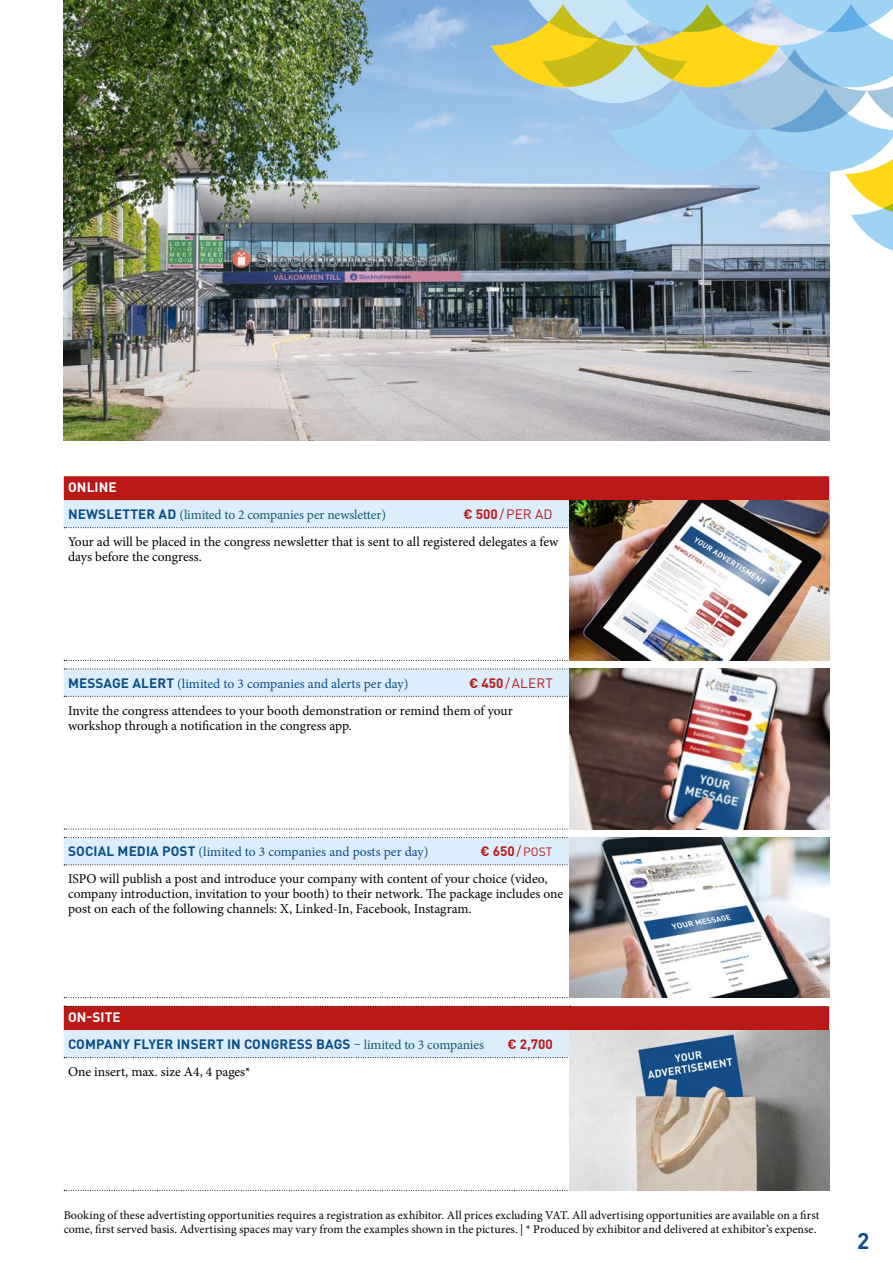
<style>
.page{position:relative;width:893px;height:1263px;background:#fff}
.page>*{position:absolute;margin:0;border:0;box-sizing:border-box;transform-origin:0 0}
.t1{font:700 22.5px "DIN Pro";color:#0d4d87}
.t2{font:13.5px/15px "Minion Pro";color:#000}
.t3{font:13.5px "Minion Pro";color:#0d4d87}
.t4{font:700 13.5px/27.2px "DIN Pro";letter-spacing:.01em;color:#0d4d87}
.t5{font:13.5px "Minion Pro";letter-spacing:-.01em;color:#175874}
.t6{font:13.5px "DIN Pro";letter-spacing:.01em;color:#bb1818}
.t7{font:700 13.5px "DIN Pro";color:#bb1818}
.t8{font:700 13.5px "DIN Pro";letter-spacing:.01em;color:#fff}
.t9{font:12px/14.4px "Minion Pro";letter-spacing:.005em;color:#000}
.s1{font-family:"DIN Pro";font-weight:700;color:#0d4d87}
.s2{font-weight:700}
.s3{font-family:"DIN Pro";font-weight:700}
.s4{font-weight:400}
.s5{font-weight:400;font-size:12px}
.s6{color:#fff}
.s7{font-family:"Minion Pro";font-weight:400}
.s8{font-family:"Minion Pro";font-weight:400;color:#175874}
</style>
<div class="page">
<img style="left:64px;top:0;width:765px;height:441px">
<svg style="left:491px;top:256px;width:339px;height:44px;background:#4b5862"></svg>
<svg style="left:491px;top:0;width:402px;height:256px;background:#adc4c3"></svg>
<svg style="left:64px;top:476px;width:765px;height:554px;fill:#bb1818"></svg>
<svg style="left:64px;top:500px;width:506px;height:557px"></svg>
<svg style="left:64px;top:1057px;width:506px;height:1px"></svg>
<svg style="left:64px;top:669px;width:506px;height:1px"></svg>
<svg style="left:64px;top:1006px;width:506px;height:1px"></svg>
<svg style="left:64px;top:527px;width:506px;height:1px"></svg>
<svg style="left:64px;top:660px;width:506px;height:1px"></svg>
<svg style="left:64px;top:696px;width:506px;height:1px"></svg>
<svg style="left:64px;top:829px;width:506px;height:1px"></svg>
<svg style="left:64px;top:997px;width:506px;height:1px"></svg>
<svg style="left:64px;top:1190px;width:506px;height:1px"></svg>
<svg style="left:64px;top:837px;width:506px;height:1px"></svg>
<svg style="left:64px;top:864px;width:506px;height:1px"></svg>
<img style="left:570px;top:500px;width:259px;height:160px">
<img style="left:570px;top:669px;width:259px;height:160px">
<img style="left:570px;top:837px;width:259px;height:161px">
<img style="left:570px;top:1030px;width:259px;height:160px">
<p class="t8" style="left:68px;top:478px;width:50px">ONLINE</p>
<p class="t5" style="left:68px;top:506px;width:319px"><span class="s1">NEWSLETTER AD</span> (limited to 2 companies per newsletter)</p>
<p class="t6" style="left:463px;top:505px;width:91px"><span class="s2">€ 500</span>/PER AD</p>
<p class="t2" style="left:68px;top:534px;width:492px">Your ad will be placed in the congress newsletter that is sent to all registered delegates a few days before the congress.</p>
<p class="t3" style="left:68px;top:674px;width:342px"><span class="s3">MESSAGE ALERT</span> (limited to 3 companies and alerts per day)</p>
<p class="t6" style="left:469px;top:674px;width:85px"><span class="s2">€ 450</span>/ALERT</p>
<p class="t2" style="left:68px;top:703px;width:446px">Invite the congress attendees to your booth demonstration or remind them of your workshop through a notification in the congress app.</p>
<p class="t3" style="left:68px;top:843px;width:362px"><span class="s3">SOCIAL MEDIA POST</span> (limited to 3 companies and posts per day)</p>
<p class="t7" style="left:481px;top:842px;width:73px">€ 650<span class="s4">/</span><span class="s5">POST</span></p>
<p class="t2" style="left:68px;top:871px;width:497px">ISPO will publish a post and introduce your company with content of your choice (video, company introduction, invitation to your booth) to their network. The package includes one post on each of the following channels: X, Linked-In, Facebook, Instagram.</p>
<p class="t4" style="left:68px;top:1003px;width:417px"><span class="s6">ON-SITE<br></span>COMPANY FLYER INSERT IN CONGRESS BAGS <span class="s7">–</span> <span class="s8">limited to 3 companies</span></p>
<p class="t2" style="left:68px;top:1064px;width:184px">One insert, max. size A4, 4 pages*</p>
<p class="t7" style="left:507px;top:1035px;width:47px">€ 2,700</p>
<p class="t9" style="left:64px;top:1207px;width:757px">Booking of these advertisting opportunities requires a registration as exhibitor. All prices excluding VAT. All advertising opportunities are available on a first come, first served basis. Advertising spaces may vary from the examples shown in the pictures. | * Produced by exhibitor and delivered at exhibitor’s expense.</p>
<h1 class="t1" style="left:857px;top:1226px;width:14px">2</h1>
</div>
